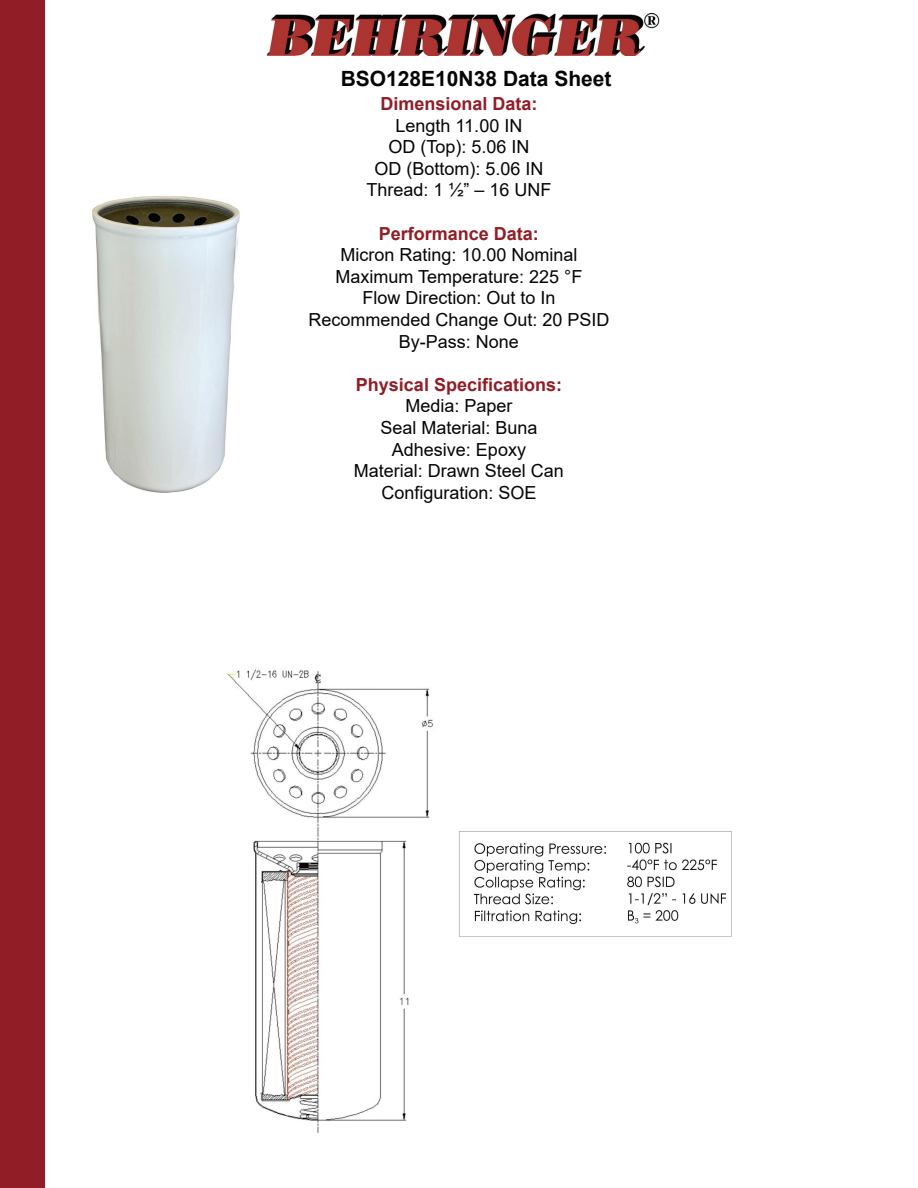
<style>
.page{position:relative;width:918px;height:1188px;background:#fff}
.page>*{position:absolute;margin:0;border:0;box-sizing:border-box;transform-origin:0 0}
.t1{font:700 21px "Arial";color:#040504}
.t2{font:18px/21.6px "Arial";color:#040504;text-align:center}
.t3{font:700 18px "Arial";color:#911d27}
</style>
<div class="page">
<div style="left:0;top:0;width:45px;height:1188px;background:#911d27"></div>
<img style="left:266px;top:14px;width:394px;height:41px">
<img style="left:92px;top:196px;width:148px;height:297px">
<img style="left:226px;top:669px;width:506px;height:464px">
<p class="t1" style="left:341px;top:67px;width:272px">BSO128E10N38 Data Sheet</p>
<p class="t3" style="left:380px;top:94px;width:159px">Dimensional Data:</p>
<p class="t2" style="left:366px;top:114px;width:187px">Length 11.00 IN<br>OD (Top): 5.06 IN<br>OD (Bottom): 5.06 IN<br>Thread: 1 ½” – 16 UNF</p>
<p class="t3" style="left:379px;top:223px;width:162px">Performance Data:</p>
<p class="t2" style="left:308px;top:244px;width:303px">Micron Rating: 10.00 Nominal<br>Maximum Temperature: 225 °F<br>Flow Direction: Out to In<br>Recommended Change Out: 20 PSID<br>By-Pass: None</p>
<p class="t3" style="left:356px;top:374px;width:208px">Physical Specifications:</p>
<p class="t2" style="left:354px;top:395px;width:212px">Media: Paper<br>Seal Material: Buna<br>Adhesive: Epoxy<br>Material: Drawn Steel Can<br>Configuration: SOE</p>
</div>
